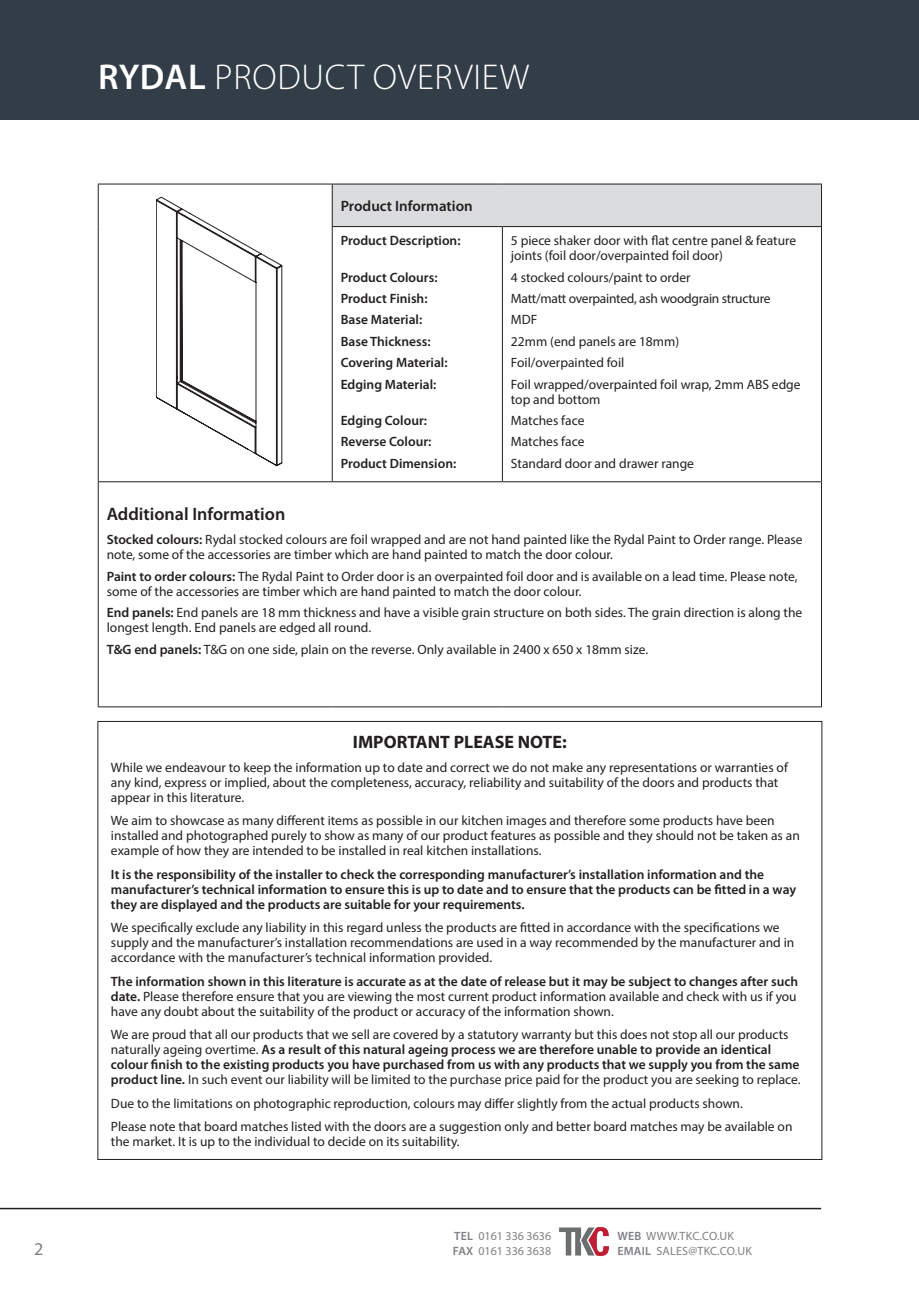
<style>
.page{position:relative;width:919px;height:1289px;background:#fff}
.page>*{position:absolute;margin:0;border:0;box-sizing:border-box;transform-origin:0 0}
.Product_Name{font:300 36px "Myriad Pro";letter-spacing:.02em;color:#fff}
.Body_Text_Regular{font:600 18px "Myriad Pro";color:#231f20}
.Table_prices_centred{font:700 18px "Myriad Pro";color:#231f20}
.t1{font:18px "Myriad Pro";color:#7e8083}
.Sub_Header{font:600 15px "Myriad Pro";color:#231f20}
.Table_prices_centred-2{font:13.5px/15px "Myriad Pro";color:#231f20}
.Table_light{font:13.5px/15px "Myriad Pro";color:#231f20}
.Table_prices_centred-3{font:600 13.5px/15px "Myriad Pro";color:#231f20}
.Body_Text{font:13.5px/15px "Myriad Pro";color:#231f20}
.Body_Text_Regular-2{font:600 13.5px "Myriad Pro";color:#231f20}
.Body_Text-2{font:13.5px "Myriad Pro";letter-spacing:-.02em;color:#231f20}
.t2{font:12px/15px "Myriad Pro";letter-spacing:.02em;color:#7e8083}
.t3{font:12px/15px "Myriad Pro";color:#7e8083}
.s1{font-weight:600}
</style>
<div class="page">
<div style="left:0;top:0;width:918px;height:119px;background:#323d47"></div>
<img style="left:559px;top:1227px;width:51px;height:30px">
<hr style="left:0;top:1207px;width:821px;height:2px;background:#231f20">
<div style="left:332px;top:184px;width:489px;height:42px;background:#dbdcde"></div>
<hr style="left:98px;top:184px;width:234px;height:1px;background:#231f20">
<hr style="left:98px;top:184px;width:1px;height:42px;background:#231f20">
<hr style="left:98px;top:226px;width:1px;height:255px;background:#231f20">
<hr style="left:332px;top:184px;width:170px;height:1px;background:#231f20">
<hr style="left:332px;top:184px;width:1px;height:42px;background:#231f20">
<hr style="left:502px;top:184px;width:319px;height:1px;background:#231f20">
<hr style="left:821px;top:184px;width:1px;height:42px;background:#231f20">
<hr style="left:332px;top:226px;width:170px;height:1px;background:#231f20">
<hr style="left:332px;top:227px;width:1px;height:254px;background:#231f20">
<hr style="left:502px;top:226px;width:319px;height:1px;background:#231f20">
<hr style="left:502px;top:227px;width:1px;height:254px;background:#231f20">
<hr style="left:821px;top:227px;width:1px;height:254px;background:#231f20">
<hr style="left:98px;top:481px;width:234px;height:1px;background:#231f20">
<hr style="left:98px;top:482px;width:1px;height:224px;background:#231f20">
<hr style="left:332px;top:481px;width:170px;height:1px;background:#231f20">
<hr style="left:502px;top:481px;width:319px;height:1px;background:#231f20">
<hr style="left:821px;top:482px;width:1px;height:224px;background:#231f20">
<hr style="left:98px;top:706px;width:234px;height:1px;background:#231f20">
<hr style="left:332px;top:706px;width:170px;height:1px;background:#231f20">
<hr style="left:502px;top:706px;width:319px;height:1px;background:#231f20">
<svg style="left:156px;top:197px;width:127px;height:270px"></svg>
<p class="Product_Name" style="left:98px;top:57px;width:432px"><span class="s1">RYDAL</span> PRODUCT OVERVIEW</p>
<p class="Sub_Header" style="left:341px;top:196px;width:133px">Product Information</p>
<p class="Body_Text_Regular-2" style="left:341px;top:232px;width:121px">Product Description:</p>
<p class="Body_Text_Regular-2" style="left:341px;top:268px;width:98px">Product Colours:</p>
<p class="Body_Text_Regular-2" style="left:341px;top:290px;width:88px">Product Finish:</p>
<p class="Body_Text_Regular-2" style="left:341px;top:311px;width:83px">Base Material:</p>
<p class="Body_Text_Regular-2" style="left:341px;top:332px;width:91px">Base Thickness:</p>
<p class="Body_Text_Regular-2" style="left:341px;top:354px;width:108px">Covering Material:</p>
<p class="Body_Text_Regular-2" style="left:341px;top:375px;width:97px">Edging Material:</p>
<p class="Body_Text_Regular-2" style="left:341px;top:412px;width:88px">Edging Colour:</p>
<p class="Body_Text_Regular-2" style="left:341px;top:433px;width:92px">Reverse Colour:</p>
<p class="Body_Text_Regular-2" style="left:341px;top:454px;width:117px">Product Dimension:</p>
<p class="Body_Text" style="left:511px;top:233px;width:287px">5 piece shaker door with flat centre panel &amp; feature joints (foil door/overpainted foil door)</p>
<p class="Body_Text" style="left:511px;top:269px;width:181px">4 stocked colours/paint to order</p>
<p class="Body_Text-2" style="left:511px;top:290px;width:261px">Matt/matt overpainted, ash woodgrain structure</p>
<p class="Body_Text" style="left:511px;top:312px;width:28px">MDF</p>
<p class="Body_Text" style="left:511px;top:333px;width:170px">22mm (end panels are 18mm)</p>
<p class="Body_Text" style="left:511px;top:355px;width:115px">Foil/overpainted foil</p>
<p class="Body_Text" style="left:511px;top:376px;width:291px">Foil wrapped/overpainted foil wrap, 2mm ABS edge top and bottom</p>
<p class="Body_Text" style="left:511px;top:413px;width:75px">Matches face</p>
<p class="Body_Text" style="left:511px;top:434px;width:75px">Matches face</p>
<p class="Body_Text" style="left:511px;top:455px;width:185px">Standard door and drawer range</p>
<p class="Body_Text_Regular" style="left:107px;top:503px;width:180px">Additional Information</p>
<p class="Table_light" style="left:107px;top:532px;width:697px"><span class="s1">Stocked colours:</span> Rydal stocked colours are foil wrapped and are not hand painted like the Rydal Paint to Order range. Please note, some of the accessories are timber which are hand painted to match the door colour.</p>
<p class="Table_light" style="left:107px;top:568px;width:692px"><span class="s1">Paint to order colours:</span> The Rydal Paint to Order door is an overpainted foil door and is available on a lead time. Please note, some of the accessories are timber which are hand painted to match the door colour.</p>
<p class="Table_light" style="left:107px;top:605px;width:697px"><span class="s1">End panels:</span> End panels are 18 mm thickness and have a visible grain structure on both sides. The grain direction is along the longest length. End panels are edged all round.</p>
<p class="Table_light" style="left:107px;top:641px;width:543px"><span class="s1">T&amp;G end panels:</span> T&amp;G on one side, plain on the reverse. Only available in 2400 x 650 x 18mm size.</p>
<p class="Table_prices_centred" style="left:353px;top:730px;width:215px">IMPORTANT PLEASE NOTE:</p>
<p class="Table_prices_centred-2" style="left:111px;top:759px;width:678px">While we endeavour to keep the information up to date and correct we do not make any representations or warranties of any kind, express or implied, about the completeness, accuracy, reliability and suitability of the doors and products that appear in this literature.</p>
<p class="Table_prices_centred-2" style="left:111px;top:812px;width:690px">We aim to showcase as many different items as possible in our kitchen images and therefore some products have been installed and photographed purely to show as many of our product features as possible and they should not be taken as an example of how they are intended to be installed in real kitchen installations.</p>
<p class="Table_prices_centred-3" style="left:111px;top:866px;width:686px">It is the responsibility of the installer to check the corresponding manufacturer’s installation information and the manufacturer’s technical information to ensure this is up to date and to ensure that the products can be fitted in a way they are displayed and the products are suitable for your requirements.</p>
<p class="Table_prices_centred-2" style="left:111px;top:919px;width:684px">We specifically exclude any liability in this regard unless the products are fitted in accordance with the specifications we supply and the manufacturer’s installation recommendations are used in a way recommended by the manufacturer and in accordance with the manufacturer’s technical information provided.</p>
<p class="Table_prices_centred-2" style="left:111px;top:973px;width:688px;text-align:justify"><span class="s1">The information shown in this literature is accurate as at the date of release but it may be subject to changes after such date.</span> Please therefore ensure that you are viewing the most current product information available and check with us if you have any doubt about the suitability of the product or accuracy of the information shown.</p>
<p class="Table_prices_centred-2" style="left:111px;top:1027px;width:691px">We are proud that all our products that we sell are covered by a statutory warranty but this does not stop all our products naturally ageing overtime. <span class="s1">As a result of this natural ageing process we are therefore unable to provide an identical colour finish to the existing products you have purchased from us with any products that we supply you from the same product line.</span> In such event our liability will be limited to the purchase price paid for the product you are seeking to replace.</p>
<p class="Table_prices_centred-2" style="left:111px;top:1095px;width:633px">Due to the limitations on photographic reproduction, colours may differ slightly from the actual products shown.</p>
<p class="Table_prices_centred-2" style="left:111px;top:1119px;width:683px">Please note that board matches listed with the doors are a suggestion only and better board matches may be available on the market. It is up to the individual to decide on its suitability.</p>
<h2 class="t1" style="left:34px;top:1237px;width:11px">2</h2>
<p class="t3" style="left:453px;top:1228px;width:100px"><span class="s1">TEL</span> 0161 336 3636<br><span class="s1">FAX</span> 0161 336 3638</p>
<p class="t2" style="left:617px;top:1228px;width:136px"><span class="s1">WEB</span> WWW.TKC.CO.UK<br><span class="s1">EMAIL</span> SALES@TKC.CO.UK</p>
</div>
